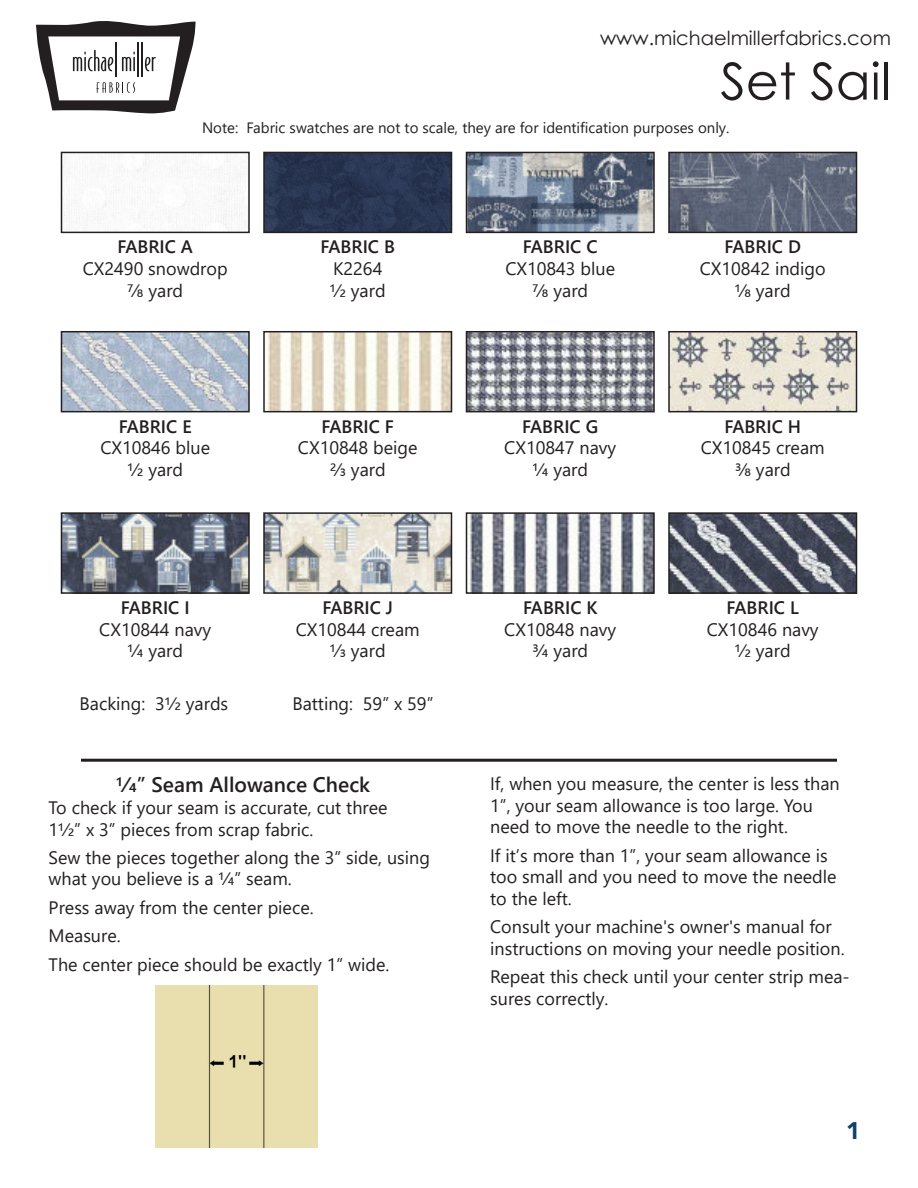
<style>
.page{position:relative;width:918px;height:1188px;background:#fff}
.page>*{position:absolute;margin:0;border:0;box-sizing:border-box;transform-origin:0 0}
.t1{font:51px "Century Gothic";color:#231f20}
.t2{font:900 24px "Avenir";color:#0d426a}
.t3{font:600 21px "Segoe UI";color:#231f20}
.t4{font:19.5px "Century Gothic";color:#231f20}
.t5{font:18px/21.6px "Segoe UI";color:#231f20}
.t6{font:600 18px "Segoe UI";color:#231f20}
.t7{font:15px "Segoe UI";color:#231f20}
</style>
<div class="page">
<svg style="left:36px;top:21px;width:160px;height:93px"></svg>
<div style="left:61px;top:152px;width:189px;height:81px;border:2px solid #231f20"></div>
<img style="left:266px;top:155px;width:183px;height:75px">
<div style="left:263px;top:152px;width:189px;height:81px;border:2px solid #231f20"></div>
<img style="left:469px;top:155px;width:183px;height:75px">
<div style="left:466px;top:152px;width:189px;height:81px;border:2px solid #231f20"></div>
<img style="left:671px;top:155px;width:183px;height:75px">
<div style="left:668px;top:152px;width:189px;height:81px;border:2px solid #231f20"></div>
<img style="left:64px;top:334px;width:183px;height:75px">
<div style="left:61px;top:331px;width:189px;height:81px;border:2px solid #231f20"></div>
<img style="left:266px;top:334px;width:183px;height:75px">
<div style="left:263px;top:331px;width:189px;height:81px;border:2px solid #231f20"></div>
<img style="left:155px;top:986px;width:162px;height:162px">
<img style="left:469px;top:334px;width:183px;height:75px">
<div style="left:466px;top:331px;width:189px;height:81px;border:2px solid #231f20"></div>
<img style="left:671px;top:334px;width:183px;height:75px">
<div style="left:668px;top:331px;width:189px;height:81px;border:2px solid #231f20"></div>
<img style="left:64px;top:515px;width:183px;height:76px">
<div style="left:61px;top:512px;width:189px;height:82px;border:2px solid #231f20"></div>
<img style="left:266px;top:515px;width:183px;height:76px">
<div style="left:263px;top:512px;width:189px;height:82px;border:2px solid #231f20"></div>
<img style="left:469px;top:515px;width:183px;height:76px">
<div style="left:466px;top:512px;width:189px;height:82px;border:2px solid #231f20"></div>
<img style="left:671px;top:515px;width:183px;height:76px">
<div style="left:668px;top:512px;width:189px;height:82px;border:2px solid #231f20"></div>
<hr style="left:81px;top:759px;width:756px;height:3px;background:#231f20">
<p class="t4" style="left:600px;top:24px;width:292px">www.michaelmillerfabrics.com</p>
<h1 class="t1" style="left:720px;top:46px;width:172px">Set Sail</h1>
<p class="t7" style="left:202px;top:113px;width:529px">Note: Fabric swatches are not to scale, they are for identification purposes only.</p>
<p class="t6" style="left:117px;top:230px;width:77px">FABRIC A</p>
<p class="t5" style="left:83px;top:256px;width:146px">CX2490 snowdrop</p>
<p class="t5" style="left:127px;top:278px;width:57px">7/8 yard</p>
<p class="t6" style="left:119px;top:409px;width:74px">FABRIC E</p>
<p class="t5" style="left:100px;top:435px;width:111px">CX10846 blue</p>
<p class="t5" style="left:127px;top:457px;width:57px">1/2 yard</p>
<p class="t6" style="left:121px;top:591px;width:70px">FABRIC I</p>
<p class="t5" style="left:99px;top:617px;width:113px">CX10844 navy</p>
<p class="t5" style="left:127px;top:638px;width:57px">1/4 yard</p>
<p class="t6" style="left:321px;top:230px;width:76px">FABRIC B</p>
<p class="t5" style="left:333px;top:256px;width:51px">K2264</p>
<p class="t5" style="left:330px;top:278px;width:57px">1/2 yard</p>
<p class="t6" style="left:321px;top:409px;width:74px">FABRIC F</p>
<p class="t5" style="left:298px;top:435px;width:121px">CX10848 beige</p>
<p class="t5" style="left:330px;top:457px;width:57px">2/3 yard</p>
<p class="t6" style="left:322px;top:591px;width:72px">FABRIC J</p>
<p class="t5" style="left:296px;top:617px;width:125px">CX10844 cream</p>
<p class="t5" style="left:330px;top:638px;width:57px">1/3 yard</p>
<p class="t5" style="left:80px;top:692px;width:150px">Backing: 31/2 yards</p>
<p class="t5" style="left:292px;top:692px;width:143px">Batting: 59” x 59”</p>
<p class="t3" style="left:116px;top:765px;width:256px">1/4” Seam Allowance Check</p>
<p class="t5" style="left:49px;top:795px;width:341px">To check if your seam is accurate, cut three</p>
<p class="t5" style="left:49px;top:817px;width:266px">11/2” x 3” pieces from scrap fabric.</p>
<p class="t5" style="left:49px;top:845px;width:383px">Sew the pieces together along the 3” side, using what you believe is a 1/4” seam.</p>
<p class="t5" style="left:49px;top:895px;width:267px">Press away from the center piece.</p>
<p class="t5" style="left:49px;top:923px;width:74px">Measure.</p>
<p class="t5" style="left:49px;top:952px;width:342px">The center piece should be exactly 1” wide.</p>
<p class="t6" style="left:523px;top:230px;width:76px">FABRIC C</p>
<p class="t5" style="left:505px;top:256px;width:111px">CX10843 blue</p>
<p class="t5" style="left:532px;top:278px;width:57px">7/8 yard</p>
<p class="t6" style="left:522px;top:409px;width:78px">FABRIC G</p>
<p class="t5" style="left:504px;top:435px;width:113px">CX10847 navy</p>
<p class="t5" style="left:532px;top:457px;width:57px">1/4 yard</p>
<p class="t6" style="left:523px;top:591px;width:76px">FABRIC K</p>
<p class="t5" style="left:504px;top:617px;width:113px">CX10848 navy</p>
<p class="t5" style="left:532px;top:638px;width:57px">3/4 yard</p>
<p class="t6" style="left:725px;top:230px;width:78px">FABRIC D</p>
<p class="t5" style="left:700px;top:256px;width:127px">CX10842 indigo</p>
<p class="t5" style="left:735px;top:278px;width:57px">1/8 yard</p>
<p class="t6" style="left:724px;top:409px;width:78px">FABRIC H</p>
<p class="t5" style="left:701px;top:435px;width:125px">CX10845 cream</p>
<p class="t5" style="left:735px;top:457px;width:57px">3/8 yard</p>
<p class="t6" style="left:727px;top:591px;width:74px">FABRIC L</p>
<p class="t5" style="left:707px;top:617px;width:113px">CX10846 navy</p>
<p class="t5" style="left:735px;top:638px;width:57px">1/2 yard</p>
<p class="t5" style="left:490px;top:771px;width:351px">If, when you measure, the center is less than<br>1”, your seam allowance is too large. You need to move the needle to the right.</p>
<p class="t5" style="left:490px;top:843px;width:348px">If it’s more than 1”, your seam allowance is too small and you need to move the needle to the left.</p>
<p class="t5" style="left:490px;top:914px;width:356px">Consult your machine's owner's manual for instructions on moving your needle position.</p>
<p class="t5" style="left:490px;top:964px;width:361px">Repeat this check until your center strip mea&shy;sures correctly.</p>
<h2 class="t2" style="left:846px;top:1110px;width:16px">1</h2>
</div>
